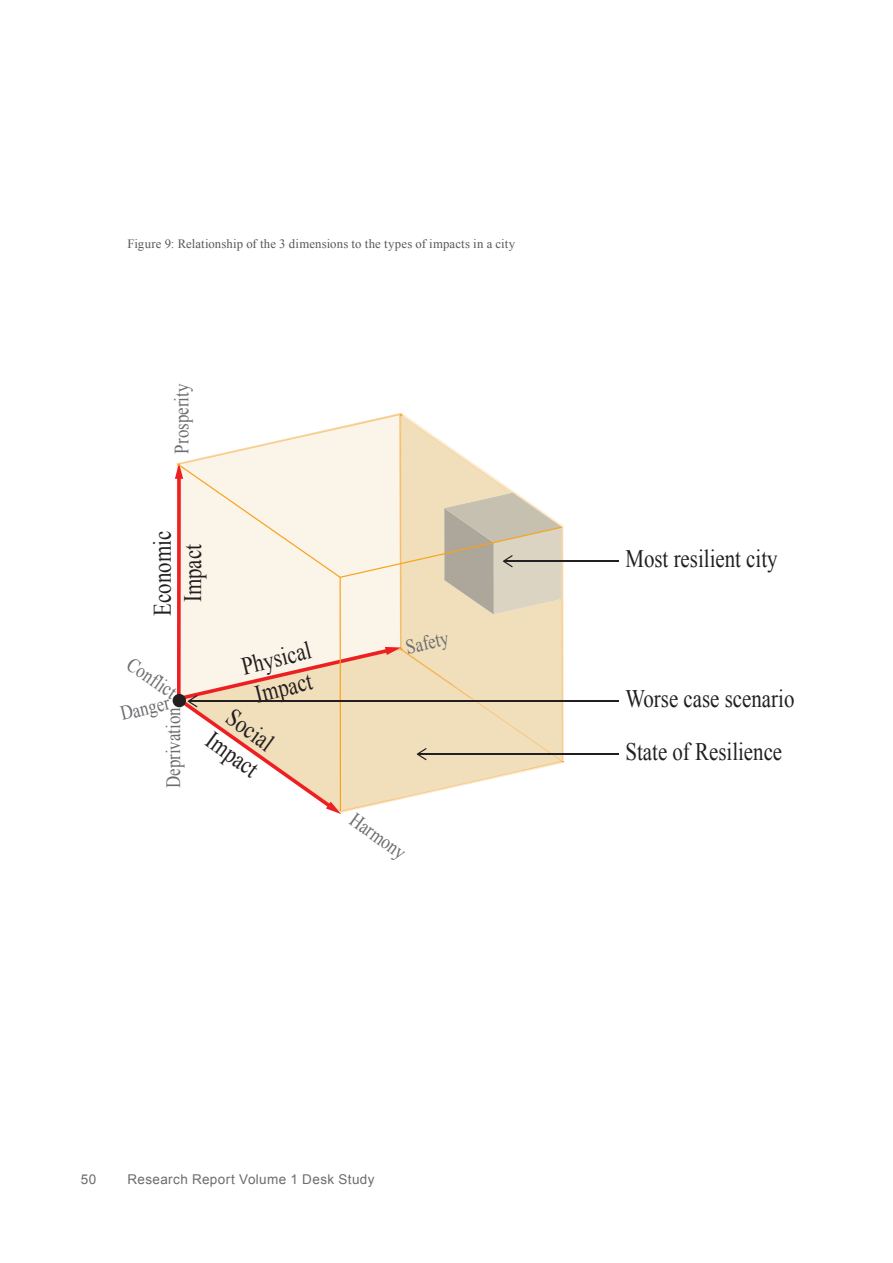
<style>
.page{position:relative;width:893px;height:1263px;background:#fff}
.page>*{position:absolute;margin:0;border:0;box-sizing:border-box;transform-origin:0 0}
.t1{font:25.2px/30.2px "Times New Roman";color:#231f20;scale:.83 1}
.t2{font:20.4px "Times New Roman";color:#6c6d70;scale:.83 1}
.t3{font:13.5px "Arial";letter-spacing:.025em;color:#6c6d70}
.t4{font:12.75px "Times New Roman";letter-spacing:.01em;color:#57585a}
</style>
<div class="page">
<svg style="left:173px;top:694px;width:13px;height:13px"></svg>
<hr style="left:418px;top:753px;width:201px;height:2px;background:#231f20">
<hr style="left:504px;top:561px;width:115px;height:1px;background:#231f20">
<hr style="left:189px;top:701px;width:430px;height:1px;background:#231f20">
<svg style="left:175px;top:413px;width:389px;height:401px"></svg>
<p class="t4" style="left:128px;top:235px;width:389px">Figure 9: Relationship of the 3 dimensions to the types of impacts in a city</p>
<p class="t2" style="left:168px;top:453px;width:85px;rotate:-90deg">Prosperity</p>
<p class="t1" style="left:147px;top:616px;width:104px;text-align:center;rotate:-90deg">Economic<br>Impact</p>
<p class="t2" style="left:136px;top:651px;width:68px;rotate:34deg">Conflict</p>
<p class="t2" style="left:118px;top:700px;width:62px;rotate:-13deg">Danger</p>
<p class="t2" style="left:159px;top:788px;width:99px;rotate:-90deg">Deprivation</p>
<p class="t1" style="left:238px;top:652px;width:87px;rotate:-14deg">Physical<br>Impact</p>
<p class="t1" style="left:236px;top:700px;width:71px;rotate:36deg">Social<br>Impact</p>
<p class="t2" style="left:403px;top:633px;width:54px;rotate:-12deg">Safety</p>
<p class="t2" style="left:360px;top:806px;width:79px;rotate:36deg">Harmony</p>
<p class="t1" style="left:625px;top:543px;width:185px">Most resilient city</p>
<p class="t1" style="left:625px;top:683px;width:205px">Worse case scenario</p>
<p class="t1" style="left:625px;top:736px;width:190px">State of Resilience</p>
<p class="t3" style="left:81px;top:1171px;width:17px">50</p>
<p class="t3" style="left:128px;top:1171px;width:248px">Research Report Volume 1 Desk Study</p>
</div>
